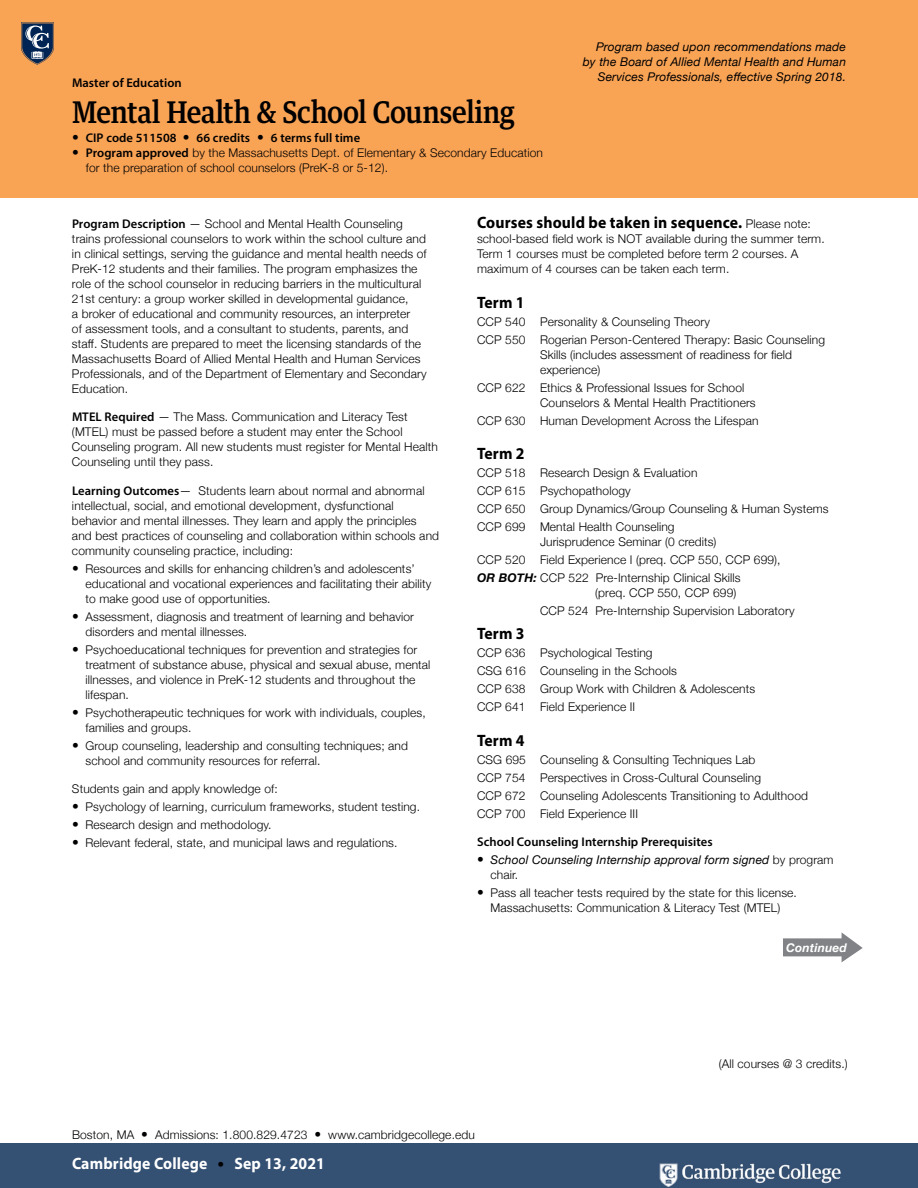
<style>
.page{position:relative;width:918px;height:1188px;background:#fff}
.page>*{position:absolute;margin:0;border:0;box-sizing:border-box;transform-origin:0 0}
.t1{font:500 30px "Guardian Text Egyp";letter-spacing:-.01em;color:#000;scale:.9 1}
.t2{font:700 16.5px "Myriad Pro";letter-spacing:.01em;color:#000;scale:.95 1}
.t3{font:700 16.5px "Myriad Pro";letter-spacing:.01em;color:#fff;scale:.95 1}
.t4{font:600 12.6px "Myriad Pro";letter-spacing:.005em;color:#000}
.t5{font:300 12px/15px "Helvetica Neue";letter-spacing:.01em;color:#000}
.t6{font:italic 12px/15px "Helvetica Neue";letter-spacing:.01em;color:#000}
.t7{font:italic 700 12px "Helvetica Neue";letter-spacing:.01em;color:#fff}
.s1{font-family:"Helvetica Neue";font-weight:300;font-size:13.5px}
.s2{font-size:13.5px}
.s3{font-family:"Myriad Pro";font-weight:600;font-size:12.6px}
.s4{font-family:"Helvetica Neue";font-weight:300;font-size:12px}
.s5{font-weight:700;font-style:italic}
.s6{font-weight:300;font-style:normal;font-size:13.5px}
.s7{font-weight:300;font-style:normal}
.s8{font-family:"Helvetica Neue";font-weight:300;font-size:13.5px;color:#000}
</style>
<div class="page">
<div style="left:0;top:0;width:918px;height:198px;background:#f9a355"></div>
<svg style="left:21px;top:22px;width:33px;height:43px"></svg>
<div style="left:0;top:1143px;width:918px;height:45px;background:#345073"></div>
<img style="left:659px;top:1163px;width:182px;height:24px">
<svg style="left:783px;top:932px;width:80px;height:30px"></svg>
<p class="t4" style="left:72px;top:74px;width:111px">Master of Education</p>
<h1 class="t1" style="left:72px;top:87px;width:494px">Mental Health &amp; School Counseling</h1>
<p class="t4" style="left:72px;top:130px;width:290px"><span class="s1">•</span> CIP code 511508 <span class="s1">•</span> 66 credits <span class="s1">•</span> 6 terms full time</p>
<p class="t5" style="left:86px;top:144px;width:459px;text-indent:-14px"><span class="s2">•</span> <span class="s3">Program approved</span> by the Massachusetts Dept. of Elementary &amp; Secondary Education for the preparation of school counselors (PreK-8 or 5-12).</p>
<p class="t6" style="left:583px;top:40px;width:265px;text-align:right">Program based upon recommendations made by the Board of Allied Mental Health and Human<br>Services Professionals, effective Spring 2018.</p>
<p class="t5" style="left:72px;top:215px;width:356px"><span class="s3">Program Description</span> — School and Mental Health Counseling trains professional counselors to work within the school culture and in clinical settings, serving the guidance and mental health needs of PreK-12 students and their families. The program emphasizes the role of the school counselor in reducing barriers in the multicultural 21st century: a group worker skilled in developmental guidance,<br>a broker of educational and community resources, an interpreter<br>of assessment tools, and a consultant to students, parents, and staff. Students are prepared to meet the licensing standards of the Massachusetts Board of Allied Mental Health and Human Services Professionals, and of the Department of Elementary and Secondary Education.</p>
<p class="t5" style="left:72px;top:408px;width:367px"><span class="s3">MTEL Required</span> — The Mass. Communication and Literacy Test (MTEL) must be passed before a student may enter the School Counseling program. All new students must register for Mental Health Counseling until they pass.</p>
<p class="t5" style="left:72px;top:482px;width:369px"><span class="s3">Learning Outcomes</span>— Students learn about normal and abnormal intellectual, social, and emotional development, dysfunctional behavior and mental illnesses. They learn and apply the principles and best practices of counseling and collaboration within schools and community counseling practice, including:</p>
<p class="t5" style="left:85px;top:560px;width:348px;text-indent:-13px"><span class="s2">•</span> Resources and skills for enhancing children’s and adolescents’ educational and vocational experiences and facilitating their ability to make good use of opportunities.</p>
<p class="t5" style="left:85px;top:608px;width:330px;text-indent:-13px"><span class="s2">•</span> Assessment, diagnosis and treatment of learning and behavior disorders and mental illnesses.</p>
<p class="t5" style="left:85px;top:641px;width:347px;text-indent:-13px"><span class="s2">•</span> Psychoeducational techniques for prevention and strategies for treatment of substance abuse, physical and sexual abuse, mental illnesses, and violence in PreK-12 students and throughout the lifespan.</p>
<p class="t5" style="left:85px;top:704px;width:342px;text-indent:-13px"><span class="s2">•</span> Psychotherapeutic techniques for work with individuals, couples, families and groups.</p>
<p class="t5" style="left:85px;top:737px;width:324px;text-indent:-13px"><span class="s2">•</span> Group counseling, leadership and consulting techniques; and school and community resources for referral.</p>
<p class="t5" style="left:72px;top:780px;width:207px">Students gain and apply knowledge of:</p>
<p class="t5" style="left:72px;top:798px;width:350px"><span class="s2">•</span> Psychology of learning, curriculum frameworks, student testing.</p>
<p class="t5" style="left:72px;top:816px;width:201px"><span class="s2">•</span> Research design and methodology.</p>
<p class="t5" style="left:72px;top:834px;width:327px"><span class="s2">•</span> Relevant federal, state, and municipal laws and regulations.</p>
<h2 class="t2" style="left:477px;top:212px;width:353px">Courses should be taken in sequence. <span class="s4">Please note:</span></h2>
<p class="t5" style="left:477px;top:231px;width:349px">school-based field work is NOT available during the summer term.<br>Term 1 courses must be completed before term 2 courses. A maximum of 4 courses can be taken each term.</p>
<h2 class="t2" style="left:477px;top:292px;width:52px">Term 1</h2>
<p class="t5" style="left:477px;top:312px;width:350px;line-height:18px">CCP 540 Personality &amp; Counseling Theory<br>CCP 550 Rogerian Person-Centered Therapy: Basic Counseling</p>
<p class="t5" style="left:540px;top:346px;width:254px">Skills (includes assessment of readiness for field experience)</p>
<p class="t5" style="left:540px;top:379px;width:217px;text-indent:-63px">CCP 622 Ethics &amp; Professional Issues for School<br>Counselors &amp; Mental Health Practitioners</p>
<p class="t5" style="left:477px;top:412px;width:283px">CCP 630 Human Development Across the Lifespan</p>
<h2 class="t2" style="left:477px;top:443px;width:52px">Term 2</h2>
<p class="t5" style="left:477px;top:463px;width:353px;line-height:18px">CCP 518 Research Design &amp; Evaluation<br>CCP 615 Psychopathology<br>CCP 650 Group Dynamics/Group Counseling &amp; Human Systems CCP 699 Mental Health Counseling</p>
<p class="t5" style="left:477px;top:532px;width:305px;line-height:18px;text-indent:63px">Jurisprudence Seminar (0 credits)<br>CCP 520 Field Experience I (preq. CCP 550, CCP 699),<br><span class="s5">OR BOTH:</span> CCP 522 Pre-Internship Clinical Skills</p>
<p class="t5" style="left:540px;top:583px;width:256px;line-height:18px;text-align:center">(preq. CCP 550, CCP 699)<br>CCP 524 Pre-Internship Supervision Laboratory</p>
<h2 class="t2" style="left:477px;top:623px;width:52px">Term 3</h2>
<p class="t5" style="left:477px;top:643px;width:280px;line-height:18px">CCP 636 Psychological Testing<br>CSG 616 Counseling in the Schools<br>CCP 638 Group Work with Children &amp; Adolescents CCP 641 Field Experience II</p>
<h2 class="t2" style="left:477px;top:730px;width:52px">Term 4</h2>
<p class="t5" style="left:477px;top:750px;width:333px;line-height:18px">CSG 695 Counseling &amp; Consulting Techniques Lab<br>CCP 754 Perspectives in Cross-Cultural Counseling<br>CCP 672 Counseling Adolescents Transitioning to Adulthood CCP 700 Field Experience III</p>
<p class="t4" style="left:477px;top:834px;width:237px">School Counseling Internship Prerequisites</p>
<p class="t6" style="left:490px;top:853px;width:345px;text-indent:-13px"><span class="s6">•</span> School Counseling Internship approval form signed <span class="s7">by program chair.</span></p>
<p class="t5" style="left:477px;top:885px;width:321px;text-align:center"><span class="s2">•</span> Pass all teacher tests required by the state for this license.<br>Massachusetts: Communication &amp; Literacy Test (MTEL)</p>
<p class="t7" style="left:786px;top:938px;width:62px">Continued</p>
<p class="t5" style="left:719px;top:1055px;width:131px">(All courses @ 3 credits.)</p>
<p class="t5" style="left:72px;top:1126px;width:404px">Boston, MA <span class="s2">•</span> Admissions: 1.800.829.4723 <span class="s2">•</span> www.cambridgecollege.edu</p>
<h2 class="t3" style="left:72px;top:1153px;width:268px">Cambridge College <span class="s8">•</span> Sep 13, 2021</h2>
</div>
